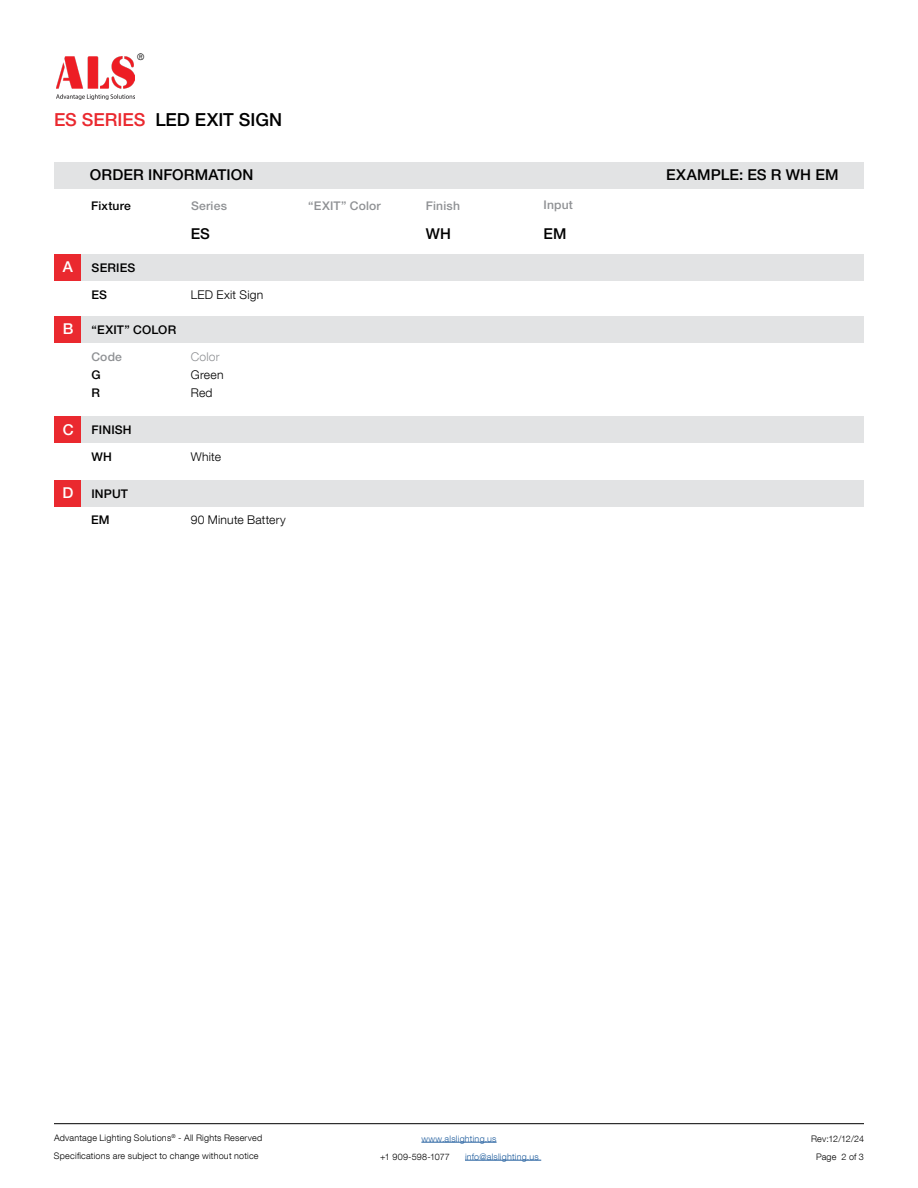
<style>
.page{position:relative;width:918px;height:1188px;background:#fff}
.page>*{position:absolute;margin:0;border:0;box-sizing:border-box;transform-origin:0 0}
.t1{font:500 18px "Helvetica Neue LT Pro";color:#000}
.t2{font:500 15px "Helvetica Neue LT Pro";letter-spacing:.005em;color:#000}
.t3{font:500 15px "Helvetica Neue LT Pro";color:#fff}
.t4{font:500 12px/18px "Helvetica Neue LT Pro";letter-spacing:.015em;color:#000}
.t5{font:300 12px/18px "Helvetica Neue LT Com";letter-spacing:.015em;color:#000}
.t6{font:500 12px "Helvetica Neue LT Pro";letter-spacing:.015em;color:#8f9194}
.t7{font:300 12px "Helvetica Neue LT Com";letter-spacing:.015em;color:#8f9194}
.t8{font:300 9px/18px "Helvetica Neue LT Com";letter-spacing:.025em;color:#000}
.t9{font:300 9px "Helvetica Neue LT Com";letter-spacing:.025em;color:#215e9e}
.s1{color:#ea292f}
</style>
<div class="page">
<hr style="left:421px;top:1142px;width:76px;height:1px;background:#215e9e">
<hr style="left:465px;top:1160px;width:76px;height:1px;background:#215e9e">
<hr style="left:54px;top:1123px;width:810px;height:1px;background:#000">
<img style="left:56px;top:57px;width:79px;height:43px">
<div style="left:82px;top:162px;width:782px;height:26px;background:#e2e3e4"></div>
<div style="left:54px;top:162px;width:27px;height:26px;background:#e2e3e4"></div>
<div style="left:54px;top:254px;width:28px;height:26px;background:#ea292f"></div>
<div style="left:54px;top:480px;width:27px;height:27px;background:#ea292f"></div>
<div style="left:54px;top:316px;width:28px;height:27px;background:#ea292f"></div>
<div style="left:54px;top:417px;width:28px;height:26px;background:#ea292f"></div>
<div style="left:82px;top:316px;width:782px;height:27px;background:#e2e3e4"></div>
<div style="left:82px;top:416px;width:782px;height:27px;background:#e2e3e4"></div>
<div style="left:82px;top:254px;width:782px;height:27px;background:#e2e3e4"></div>
<div style="left:81px;top:480px;width:783px;height:27px;background:#e2e3e4"></div>
<p class="t8" style="left:137px;top:48px;width:9px">®</p>
<h1 class="t1" style="left:54px;top:109px;width:230px"><span class="s1">ES SERIES</span> LED EXIT SIGN</h1>
<h2 class="t2" style="left:90px;top:166px;width:165px">ORDER INFORMATION</h2>
<h2 class="t2" style="left:666px;top:166px;width:174px">EXAMPLE: ES R WH EM</h2>
<h3 class="t4" style="left:91px;top:197px;width:41px">Fixture</h3>
<h3 class="t6" style="left:191px;top:199px;width:37px">Series</h3>
<h3 class="t6" style="left:308px;top:199px;width:74px">“EXIT” Color</h3>
<h3 class="t6" style="left:426px;top:199px;width:36px">Finish</h3>
<h3 class="t6" style="left:544px;top:198px;width:31px">Input</h3>
<h2 class="t2" style="left:191px;top:224px;width:21px">ES</h2>
<h2 class="t2" style="left:426px;top:224px;width:26px">WH</h2>
<h2 class="t2" style="left:544px;top:224px;width:24px">EM</h2>
<h2 class="t3" style="left:63px;top:258px;width:12px">A</h2>
<h3 class="t4" style="left:92px;top:259px;width:45px">SERIES</h3>
<h3 class="t4" style="left:91px;top:285px;width:17px">ES</h3>
<h3 class="t5" style="left:191px;top:285px;width:74px">LED Exit Sign</h3>
<h2 class="t3" style="left:63px;top:320px;width:12px">B</h2>
<h3 class="t4" style="left:92px;top:321px;width:86px">“EXIT” COLOR</h3>
<h3 class="t6" style="left:91px;top:349px;width:32px">Code</h3>
<h3 class="t4" style="left:91px;top:365px;width:11px">G<br>R</h3>
<h3 class="t7" style="left:191px;top:349px;width:30px">Color</h3>
<h3 class="t5" style="left:191px;top:365px;width:34px">Green<br>Red</h3>
<h2 class="t3" style="left:63px;top:420px;width:12px">C</h2>
<h3 class="t4" style="left:92px;top:421px;width:42px">FINISH</h3>
<h3 class="t4" style="left:91px;top:448px;width:22px">WH</h3>
<h3 class="t5" style="left:191px;top:447px;width:32px">White</h3>
<h2 class="t3" style="left:62px;top:484px;width:12px">D</h2>
<h3 class="t4" style="left:91px;top:485px;width:38px">INPUT</h3>
<h3 class="t4" style="left:91px;top:511px;width:20px">EM</h3>
<h3 class="t5" style="left:191px;top:511px;width:97px">90 Minute Battery</h3>
<p class="t8" style="left:54px;top:1129px;width:210px">Advantage Lighting Solutions<sup>®</sup> - All Rights Reserved<br>Specifications are subject to change without notice</p>
<p class="t8" style="left:811px;top:1129px;width:54px;text-align:center">Rev:12/12/24<br>Page 2 of 3</p>
<p class="t9" style="left:421px;top:1133px;width:77px">www.alslighting.us</p>
<p class="t8" style="left:380px;top:1147px;width:71px">+1 909-598-1077</p>
<p class="t9" style="left:465px;top:1151px;width:75px">info@alslighting.us</p>
</div>
